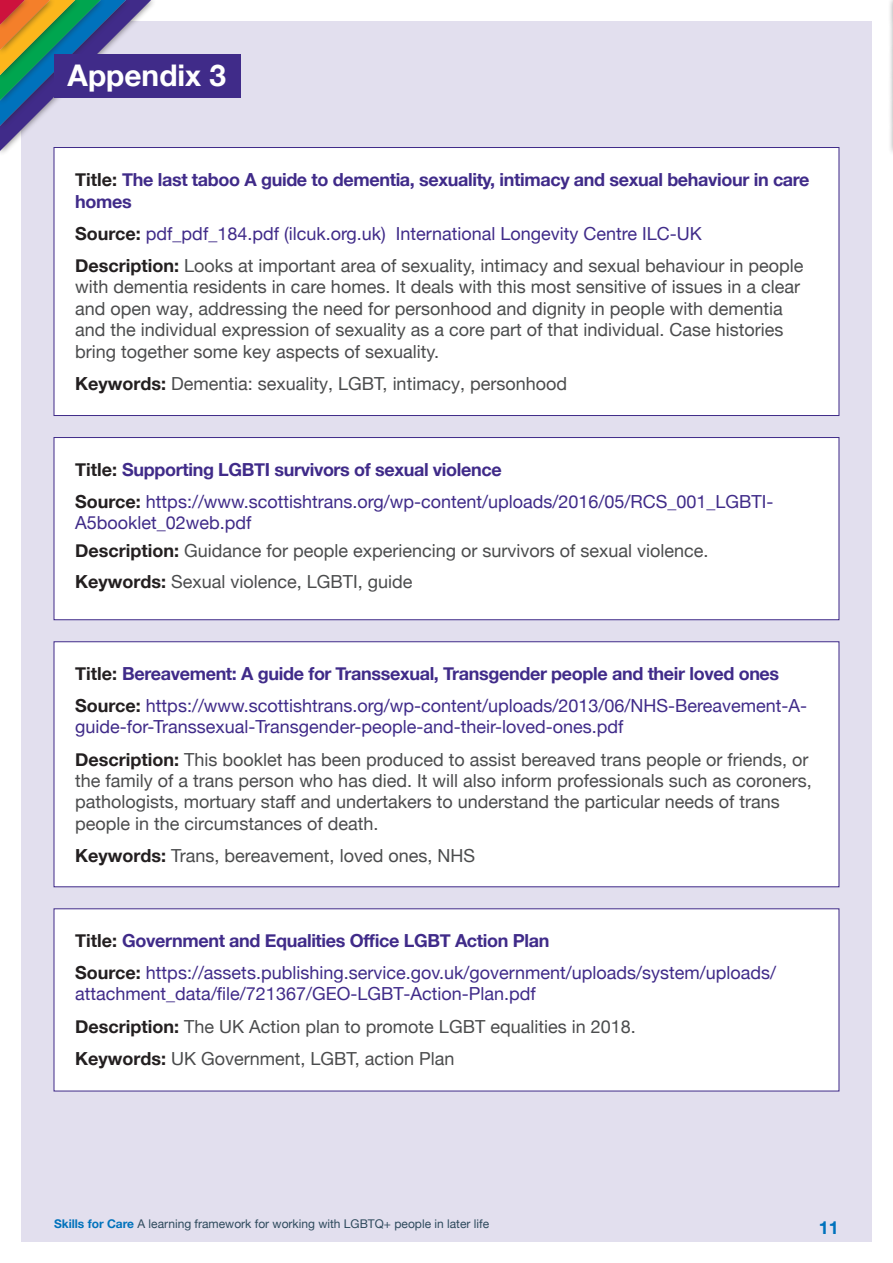
<style>
.page{position:relative;width:893px;height:1263px;background:#fff}
.page>*{position:absolute;margin:0;border:0;box-sizing:border-box;transform-origin:0 0}
.t1{font:700 29.85px "Helvetica Neue";color:#fff}
.t2{font:18px/21.6px "Helvetica Neue";color:#4b4c4d}
.t3{font:18px/32.1px "Helvetica Neue";color:#402b89}
.t4{font:700 18px/21.6px "Helvetica Neue";letter-spacing:-.02em;color:#402b89}
.t5{font:700 18px "Helvetica Neue";color:#0072bc}
.t6{font:12px "Helvetica Neue";color:#2d495c}
.s1{color:#231f20}
.s2{font-weight:700;color:#231f20}
.s3{color:#402b89}
.s4{font-family:"Helvetica Neue LT Std"}
.s5{font-weight:700}
.s6{color:#4b4c4d}
.s7{font-weight:700;color:#0072bc}
</style>
<div class="page">
<div style="left:21px;top:21px;width:851px;height:1221px;background:#e2dfee"></div>
<div style="left:0;top:0;width:157px;height:157px;background:#231f20;opacity:.5"></div>
<svg style="left:0;top:0;width:151px;height:151px"></svg>
<div style="left:888px;top:0;width:5px;height:157px;background:#231f20;opacity:.5"></div>
<div style="left:888px;top:0;width:5px;height:131px;background:#f1f0f0"></div>
<div style="left:888px;top:0;width:5px;height:31px;background:#231f20;opacity:.5"></div>
<svg style="left:892px;top:0;width:1px;height:151px"></svg>
<div style="left:54px;top:54px;width:186px;height:43px;background:#402b89"></div>
<div style="left:54px;top:147px;width:785px;height:269px;background:#fff;border:1px solid #402b89"></div>
<div style="left:54px;top:437px;width:785px;height:183px;background:#fff;border:1px solid #402b89"></div>
<div style="left:54px;top:641px;width:785px;height:246px;background:#fff;border:1px solid #402b89"></div>
<div style="left:54px;top:908px;width:785px;height:183px;background:#fff;border:1px solid #402b89"></div>
<h1 class="t1" style="left:68px;top:52px;width:160px">Appendix 3</h1>
<p class="t4" style="left:75px;top:169px;width:736px"><span class="s1">Title:</span> The last taboo A guide to dementia, sexuality, intimacy and sexual behaviour in care homes</p>
<p class="t2" style="left:75px;top:218px;width:730px;line-height:32.1px"><span class="s2">Source:</span> <span class="s3">pdf_pdf_184.pdf (ilcuk.org.uk) International Longevity Centre ILC-UK<br></span><span class="s2">Description:</span> Looks at important area of sexuality, intimacy and sexual behaviour in people</p>
<p class="t2" style="left:75px;top:277px;width:726px">with dementia resident<span class="s4">s</span> in care homes<span class="s4">. It</span> deals with this most sensitive of issues in a clear and open way<span class="s4">,</span> addressing the need for personhood and dignity in people with dementia and the individual expression of sexuality <span class="s4">as a core part</span> of that individual. Case histories bring together some key aspects of sexuality.</p>
<p class="t2" style="left:75px;top:374px;width:493px"><span class="s2">Keywords:</span> Dementia: sexuality<span class="s4">,</span> LGBT<span class="s4">,</span> intimacy<span class="s4">,</span> personhood</p>
<p class="t3" style="left:75px;top:454px;width:700px"><span class="s2">Title:</span> <span class="s5">Supporting LGBTI survivors of sexual violence<br></span><span class="s2">Source:</span> https://www.scottishtrans.org/wp-content/uploads/2016/05/RCS_001_LGBTI-</p>
<p class="t2" style="left:75px;top:510px;width:635px;line-height:27.6px"><span class="s3">A5booklet_02web.pdf<br></span><span class="s2">Description:</span> Guidance for people experiencing or survivors of sexual violence.</p>
<p class="t2" style="left:75px;top:571px;width:339px"><span class="s2">Keywords:</span> Sexual violence<span class="s4">,</span> LGBTI<span class="s4">,</span> guide</p>
<p class="t3" style="left:75px;top:659px;width:733px"><span class="s2">Title:</span> <span class="s5">Bereavement: A guide for Transsexual, Transgender people and their loved ones<br></span><span class="s2">Source:</span> https://www.scottishtrans.org/wp-content/uploads/2013/06/NHS-Bereavement-A-</p>
<p class="t3" style="left:75px;top:712px;width:735px">guide-for-Transsexual-Transgender-people-and-their-loved-ones.pdf<br><span class="s2">Description:</span> <span class="s6">This booklet has been produced to assist bereaved trans people or friends, or</span></p>
<p class="t2" style="left:75px;top:770px;width:738px">the family of a trans person who has died. It will also inform professionals such as coroners, pathologists, mortuary staff and undertakers to understand the particular needs of trans people in the circumstances of death.</p>
<p class="t2" style="left:75px;top:846px;width:401px"><span class="s2">Keywords:</span> Trans<span class="s4">,</span> bereavement<span class="s4">,</span> loved ones<span class="s4">,</span> NHS</p>
<p class="t3" style="left:75px;top:926px;width:702px"><span class="s2">Title:</span> <span class="s5">Government and Equalities Office LGBT Action Plan<br></span><span class="s2">Source:</span> https://assets.publishing.service.gov.uk/government/uploads/system/uploads/</p>
<p class="t2" style="left:75px;top:979px;width:562px;line-height:32.1px"><span class="s3">attachment_data/file/721367/GEO-LGBT-Action-Plan.pdf<br></span><span class="s2">Description:</span> The UK Action plan to promote LGBT equalities in 2018.<br><span class="s2">Keywords:</span> UK Government<span class="s4">,</span> LGBT<span class="s4">, a</span>ction Plan</p>
<p class="t6" style="left:54px;top:1215px;width:437px"><span class="s7">Skills for Care</span> A learning framework for working with LGBTQ+ people in later life</p>
<p class="t5" style="left:819px;top:1213px;width:22px">11</p>
</div>
